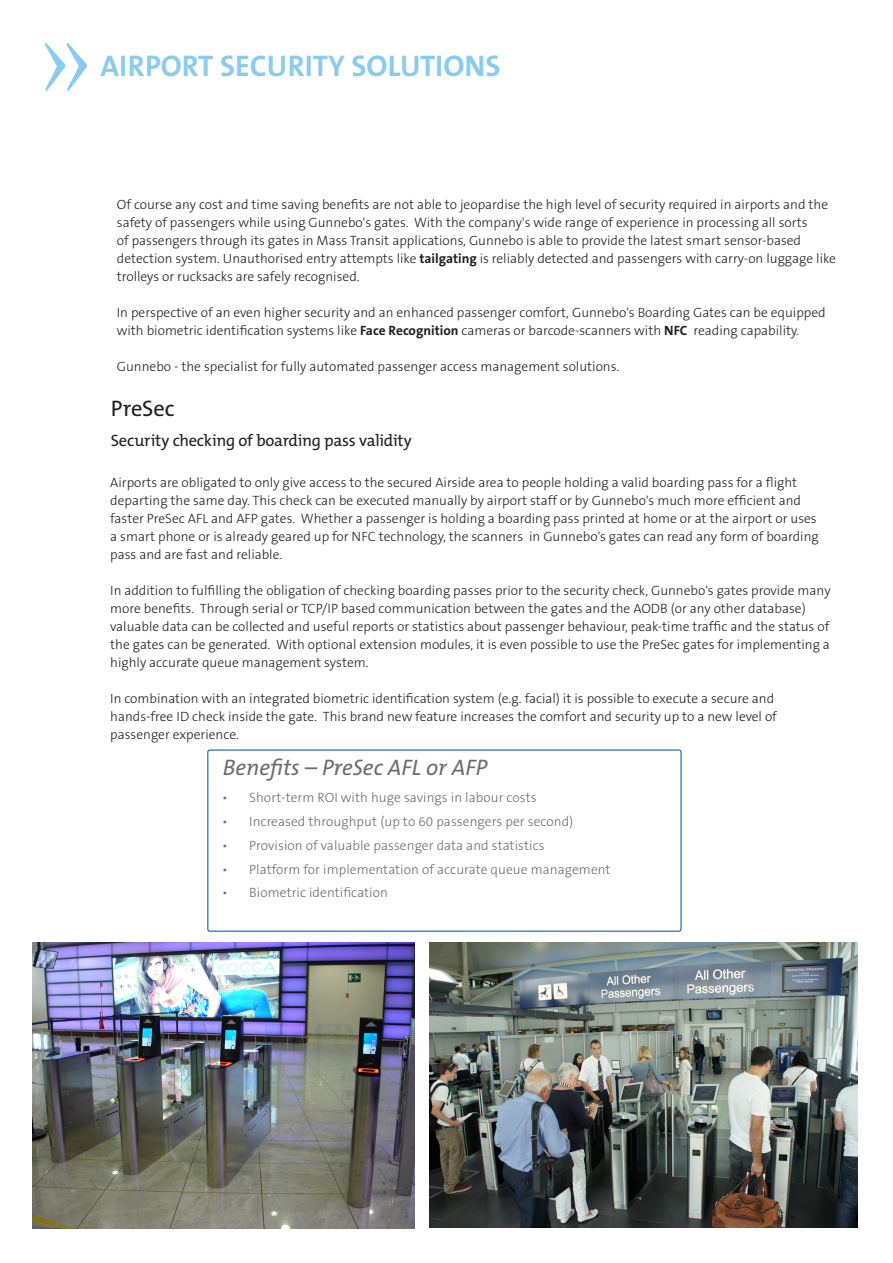
<style>
.page{position:relative;width:893px;height:1263px;background:#fff}
.page>*{position:absolute;margin:0;border:0;box-sizing:border-box;transform-origin:0 0}
.Heading_1_page_1{font:700 30px "The Mix B7";color:#8bccee}
.t1{font:italic 22.5px "The Mix B5 Plain";color:#6c6d70}
.Heading_1_page_2{font:22.5px "The Mix B5 Plain";letter-spacing:-.005em;color:#231f20}
.Heading_2_-_page_2{font:16.5px "The Mix B5 Plain";letter-spacing:-.015em;color:#231f20}
.Bread{font:300 13.5px/18px "The Sans B3";color:#231f20}
.t2{font:300 13.5px "The Sans B3";letter-spacing:.005em;color:#6c6d70}
.s1{font-family:"The Sans B7";font-weight:700}
</style>
<div class="page">
<svg style="left:45px;top:42px;width:42px;height:50px"></svg>
<img style="left:430px;top:943px;width:427px;height:284px">
<div style="left:207px;top:749px;width:474px;height:183px;border:1px solid #00599b;border-radius:2px"></div>
<img style="left:33px;top:942px;width:381px;height:287px">
<p class="Heading_1_page_1" style="left:100px;top:50px;width:402px">AIRPORT SECURITY SOLUTIONS</p>
<p class="Bread" style="left:117px;top:196px;width:721px">Of course any cost and time saving benefits are not able to jeopardise the high level of security required in airports and the safety of passengers while using Gunnebo's gates. With the company's wide range of experience in processing all sorts<br>of passengers through its gates in Mass Transit applications, Gunnebo is able to provide the latest smart sensor-based detection system. Unauthorised entry attempts like <span class="s1">tailgating</span> is reliably detected and passengers with carry-on luggage like trolleys or rucksacks are safely recognised.</p>
<p class="Bread" style="left:117px;top:304px;width:710px">In perspective of an even higher security and an enhanced passenger comfort, Gunnebo's Boarding Gates can be equipped with biometric identification systems like <span class="s1">Face Recognition</span> cameras or barcode-scanners with <span class="s1">NFC</span> reading capability.</p>
<p class="Bread" style="left:117px;top:358px;width:504px">Gunnebo - the specialist for fully automated passenger access management solutions.</p>
<p class="Heading_1_page_2" style="left:111px;top:397px;width:65px">PreSec</p>
<p class="Heading_2_-_page_2" style="left:111px;top:432px;width:302px">Security checking of boarding pass validity</p>
<p class="Bread" style="left:110px;top:474px;width:710px">Airports are obligated to only give access to the secured Airside area to people holding a valid boarding pass for a flight departing the same day. This check can be executed manually by airport staff or by Gunnebo's much more efficient and faster PreSec AFL and AFP gates. Whether a passenger is holding a boarding pass printed at home or at the airport or uses a smart phone or is already geared up for NFC technology, the scanners in Gunnebo's gates can read any form of boarding pass and are fast and reliable.</p>
<p class="Bread" style="left:110px;top:582px;width:722px">In addition to fulfilling the obligation of checking boarding passes prior to the security check, Gunnebo's gates provide many more benefits. Through serial or TCP/IP based communication between the gates and the AODB (or any other database) valuable data can be collected and useful reports or statistics about passenger behaviour, peak-time traffic and the status of the gates can be generated. With optional extension modules, it is even possible to use the PreSec gates for implementing a highly accurate queue management system.</p>
<p class="Bread" style="left:110px;top:690px;width:668px">In combination with an integrated biometric identification system (e.g. facial) it is possible to execute a secure and hands-free ID check inside the gate. This brand new feature increases the comfort and security up to a new level of passenger experience.</p>
<p class="t1" style="left:223px;top:756px;width:266px">Benefits – PreSec AFL or AFP</p>
<p class="t2" style="left:222px;top:791px;width:316px">• Short-term ROI with huge savings in labour costs</p>
<p class="t2" style="left:222px;top:815px;width:353px">• Increased throughput (up to 60 passengers per second)</p>
<p class="t2" style="left:222px;top:838px;width:324px">• Provision of valuable passenger data and statistics</p>
<p class="t2" style="left:222px;top:862px;width:390px">• Platform for implementation of accurate queue management</p>
<p class="t2" style="left:222px;top:886px;width:167px">• Biometric identification</p>
</div>
